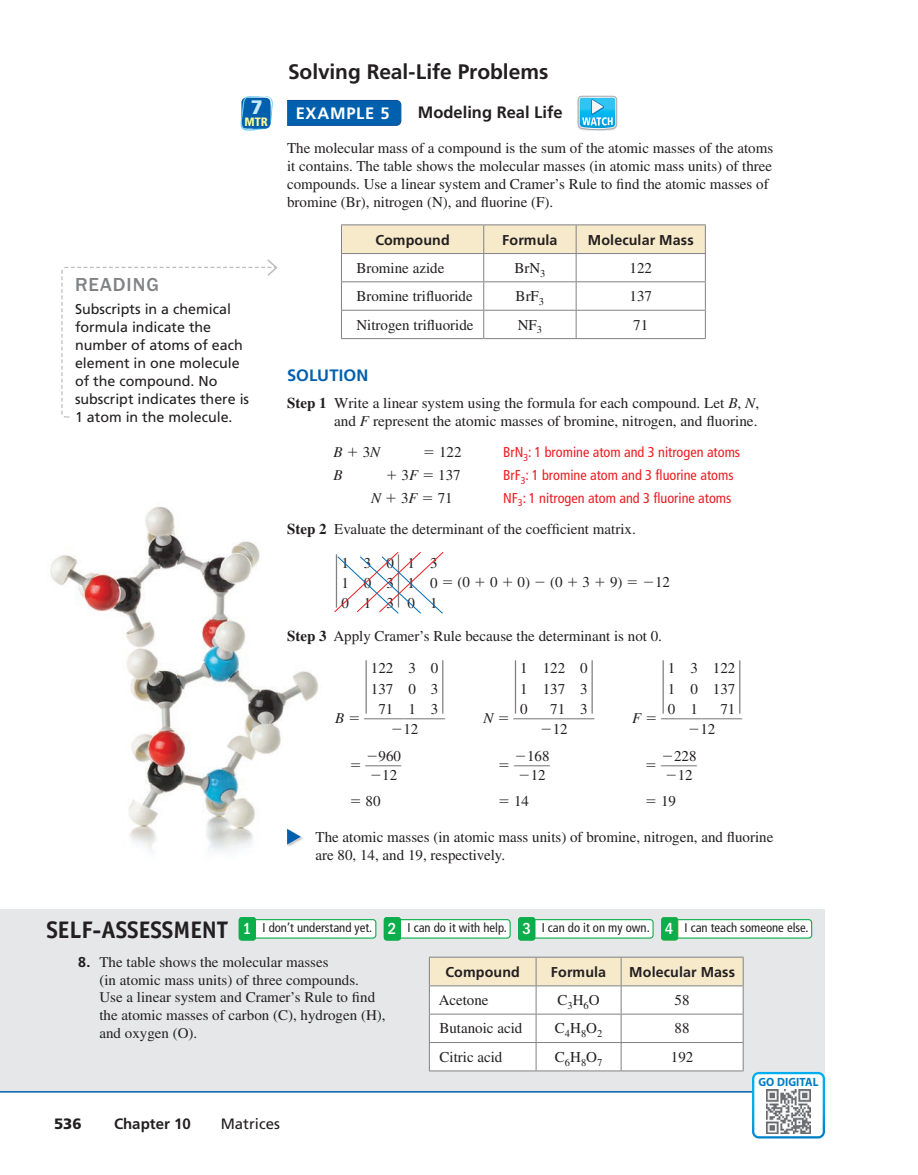
<style>
.page{position:relative;width:918px;height:1175px;background:#fff}
.page>*{position:absolute;margin:0;border:0;box-sizing:border-box;transform-origin:0 0}
.t1{font:700 21px "Frutiger LT Std";letter-spacing:-.005em;color:#231f20}
.t2{font:500 19.5px "ITC Franklin Gothic Std";letter-spacing:.045em;color:#808285}
.t3{font:900 19.5px "Frutiger LT Std";color:#c6eafa}
.t4{font:700 16.5px "Frutiger LT Std";color:#231f20}
.t5{font:700 16.5px "Frutiger LT Std";letter-spacing:.045em;color:#fff}
.t6{font:700 16.5px "Frutiger LT Std";letter-spacing:.005em;color:#0160ae}
.t7{font:15px/20.2px "Times LT Std";color:#231f20;text-align:justify}
.t8{font:700 15px "Frutiger LT Std";color:#231f20}
.t9{font:15px "Frutiger LT Std";color:#231f20}
.t10{font:italic 15px "Times LT Std";color:#231f20}
.t11{font:900 15px "Frutiger LT Std";color:#231f20}
.t12{font:14.85px/17.7px "Times LT Std";color:#231f20}
.t13{font:14.25px/18px "Frutiger LT Std";color:#231f20}
.t14{font:condensed 14.25px "Frutiger LT Std";color:#ee1d23}
.t15{font:700 14.25px "Frutiger LT Std";letter-spacing:.005em;color:#231f20}
.t16{font:condensed 12.75px "Frutiger LT Std";color:#231f20}
.t17{font:900 condensed 12.15px "Frutiger LT Std";color:#fff79a}
.t18{font:700 12px "Myriad Pro";letter-spacing:.01em;color:#007ec5;scale:.95 1}
.s1{font-weight:700}
.s2{font-style:italic}
.s3{font-family:"Officina Sans Std";font-weight:700;font-stretch:normal;font-size:24px}
.s4{font-family:"ITC Franklin Gothic Std";font-weight:500;font-size:16.5px;color:#fff}
.s5{font-family:"Frutiger LT Std";font-weight:700;font-size:14.25px}
</style>
<div class="page">
<img style="left:50px;top:507px;width:269px;height:345px">
<svg style="left:287px;top:100px;width:114px;height:26px;background:#035fac"></svg>
<hr style="left:484px;top:224px;width:222px;height:1px;background:#808285">
<hr style="left:484px;top:338px;width:222px;height:1px;background:#808285">
<hr style="left:341px;top:224px;width:143px;height:1px;background:#808285">
<svg style="left:341px;top:225px;width:365px;height:113px"></svg>
<hr style="left:341px;top:338px;width:143px;height:1px;background:#808285">
<img style="left:287px;top:828px;width:17px;height:19px">
<svg style="left:287px;top:828px;width:14px;height:16px"></svg>
<svg style="left:578px;top:96px;width:39px;height:35px"></svg>
<svg style="left:61px;top:259px;width:217px;height:159px"></svg>
<div style="left:0;top:909px;width:825px;height:183px;background:#e6e7e9"></div>
<hr style="left:0;top:1091px;width:825px;height:1px;background:#0160ae">
<svg style="left:239px;top:917px;width:138px;height:23px;background:#c7ead5"></svg>
<svg style="left:384px;top:917px;width:127px;height:23px;background:#c5e9d3"></svg>
<svg style="left:518px;top:917px;width:136px;height:23px;background:#c6ead4"></svg>
<svg style="left:661px;top:917px;width:151px;height:23px;background:#caebd7"></svg>
<hr style="left:536px;top:956px;width:208px;height:1px;background:#808285">
<hr style="left:536px;top:1070px;width:208px;height:1px;background:#808285">
<hr style="left:429px;top:956px;width:107px;height:1px;background:#808285">
<svg style="left:429px;top:957px;width:315px;height:113px;background:#f7f4ec"></svg>
<hr style="left:429px;top:1070px;width:107px;height:1px;background:#808285">
<svg style="left:752px;top:1071px;width:73px;height:67px"></svg>
<div style="left:754px;top:1074px;width:69px;height:62px;background:#fff;border-radius:4px"></div>
<img style="left:767px;top:1089px;width:43px;height:44px">
<svg style="left:241px;top:96px;width:32px;height:35px"></svg>
<svg style="left:334px;top:552px;width:110px;height:62px"></svg>
<h2 class="t3" style="left:251px;top:100px;width:13px">7</h2>
<p class="t17" style="left:244px;top:116px;width:25px">MTR</p>
<h2 class="t2" style="left:75px;top:273px;width:85px">READING</h2>
<p class="t13" style="left:75px;top:301px;width:176px">Subscripts in a chemical formula indicate the number of atoms of each element in one molecule of the compound. No subscript indicates there is<br>1 atom in the molecule.</p>
<h1 class="t1" style="left:288px;top:63px;width:262px">Solving Real-Life Problems</h1>
<p class="t5" style="left:296px;top:107px;width:95px">EXAMPLE 5</p>
<p class="t4" style="left:418px;top:106px;width:146px">Modeling Real Life</p>
<p class="t7" style="left:287px;top:140px;width:488px;line-height:18px;text-align:left">The molecular mass of a compound is the sum of the atomic masses of the atoms it contains. The table shows the molecular masses (in atomic mass units) of three compounds. Use a linear system and Cramer’s Rule to find the atomic masses of bromine (Br), nitrogen (N), and fluorine (F).</p>
<p class="t15" style="left:375px;top:234px;width:76px">Compound</p>
<p class="t15" style="left:502px;top:234px;width:57px">Formula</p>
<p class="t15" style="left:588px;top:234px;width:107px">Molecular Mass</p>
<p class="t7" style="left:356px;top:259px;width:89px">Bromine azide</p>
<p class="t7" style="left:514px;top:259px;width:33px">BrN<sub>3</sub></p>
<p class="t7" style="left:630px;top:259px;width:24px">122</p>
<p class="t7" style="left:356px;top:287px;width:118px">Bromine trifluoride</p>
<p class="t7" style="left:516px;top:287px;width:30px">BrF<sub>3</sub></p>
<p class="t7" style="left:630px;top:287px;width:24px">137</p>
<p class="t7" style="left:356px;top:316px;width:119px">Nitrogen trifluoride</p>
<p class="t7" style="left:518px;top:316px;width:26px">NF<sub>3</sub></p>
<p class="t7" style="left:633px;top:316px;width:16px">71</p>
<p class="t6" style="left:287px;top:368px;width:83px">SOLUTION</p>
<p class="t7" style="left:287px;top:395px;width:474px;line-height:18px;text-align:right"><span class="s1">Step 1</span> Write a linear system using the formula for each compound. Let <span class="s2">B</span>, <span class="s2">N</span>, and <span class="s2">F</span> represent the atomic masses of bromine, nitrogen, and fluorine.</p>
<p class="t10" style="left:334px;top:447px;width:11px">B</p>
<p class="t7" style="left:363px;top:444px;width:19px">3<span class="s2">N</span></p>
<p class="t7" style="left:439px;top:444px;width:24px">122</p>
<p class="t14" style="left:503px;top:447px;width:239px">BrN<sub>3</sub>: 1 bromine atom and 3 nitrogen atoms</p>
<p class="t10" style="left:334px;top:469px;width:11px">B</p>
<p class="t7" style="left:402px;top:466px;width:18px">3<span class="s2">F</span></p>
<p class="t7" style="left:438px;top:466px;width:24px">137</p>
<p class="t14" style="left:503px;top:469px;width:232px">BrF<sub>3</sub>: 1 bromine atom and 3 fluorine atoms</p>
<p class="t10" style="left:371px;top:492px;width:12px">N</p>
<p class="t7" style="left:401px;top:489px;width:18px">3<span class="s2">F</span></p>
<p class="t7" style="left:438px;top:489px;width:16px">71</p>
<p class="t14" style="left:503px;top:492px;width:230px">NF<sub>3</sub>: 1 nitrogen atom and 3 fluorine atoms</p>
<p class="t7" style="left:287px;top:520px;width:350px"><span class="s1">Step 2</span> Evaluate the determinant of the coefficient matrix.</p>
<p class="t7" style="left:341px;top:554px;width:9px">1<br>1<br>0</p>
<p class="t7" style="left:364px;top:554px;width:9px">3<br>0<br>1</p>
<p class="t7" style="left:386px;top:554px;width:9px">0<br>3<br>3</p>
<p class="t7" style="left:408px;top:554px;width:9px">1<br>1<br>0</p>
<p class="t7" style="left:430px;top:554px;width:9px">3<br>0<br>1</p>
<p class="t7" style="left:458px;top:573px;width:14px">(0</p>
<p class="t7" style="left:490px;top:573px;width:9px">0</p>
<p class="t7" style="left:518px;top:573px;width:46px">0) − (0</p>
<p class="t7" style="left:583px;top:573px;width:9px">3</p>
<p class="t7" style="left:610px;top:573px;width:61px">9) −12</p>
<p class="t7" style="left:287px;top:627px;width:376px"><span class="s1">Step 3</span> Apply Cramer’s Rule because the determinant is not 0.</p>
<p class="t10" style="left:335px;top:712px;width:11px">B</p>
<p class="t7" style="left:371px;top:659px;width:24px;text-align:center">122<br>137<br>71</p>
<p class="t7" style="left:408px;top:659px;width:9px">3<br>0<br>1</p>
<p class="t7" style="left:431px;top:659px;width:9px">0<br>3<br>3</p>
<p class="t7" style="left:391px;top:720px;width:29px">−12</p>
<p class="t10" style="left:484px;top:712px;width:12px">N</p>
<p class="t7" style="left:520px;top:659px;width:9px">1<br>1<br>0</p>
<p class="t7" style="left:543px;top:659px;width:24px;text-align:center">122<br>137<br>71</p>
<p class="t7" style="left:580px;top:659px;width:9px">0<br>3<br>3</p>
<p class="t7" style="left:540px;top:720px;width:29px">−12</p>
<p class="t10" style="left:632px;top:712px;width:11px">F</p>
<p class="t7" style="left:668px;top:659px;width:9px">1<br>1<br>0</p>
<p class="t7" style="left:690px;top:659px;width:9px">3<br>0<br>1</p>
<p class="t7" style="left:713px;top:659px;width:24px;text-align:center">122<br>137<br>71</p>
<p class="t7" style="left:688px;top:720px;width:29px">−12</p>
<p class="t7" style="left:366px;top:748px;width:36px;line-height:18.5px">−960 −12</p>
<p class="t7" style="left:515px;top:748px;width:36px;line-height:18.5px">−168 −12</p>
<p class="t7" style="left:662px;top:748px;width:36px;line-height:18.5px">−228 −12</p>
<p class="t7" style="left:366px;top:792px;width:16px">80</p>
<p class="t7" style="left:514px;top:792px;width:16px">14</p>
<p class="t7" style="left:661px;top:792px;width:16px">19</p>
<p class="t7" style="left:316px;top:829px;width:459px;line-height:18px">The atomic masses (in atomic mass units) of bromine, nitrogen, and fluorine are 80, 14, and 19, respectively.</p>
<p class="t16" style="left:46px;top:922px;width:764px"><span class="s3">SELF-ASSESSMENT</span> <span class="s4">1</span> I don’t understand yet. <span class="s4">2</span> I can do it with help. <span class="s4">3</span> I can do it on my own. <span class="s4">4</span> I can teach someone else.</p>
<p class="t12" style="left:99px;top:954px;width:288px;text-indent:-21px"><span class="s5">8.</span> The table shows the molecular masses<br>(in atomic mass units) of three compounds.<br>Use a linear system and Cramer’s Rule to find the atomic masses of carbon (C), hydrogen (H), and oxygen (O).</p>
<p class="t15" style="left:446px;top:966px;width:76px">Compound</p>
<p class="t15" style="left:551px;top:966px;width:57px">Formula</p>
<p class="t15" style="left:629px;top:966px;width:107px">Molecular Mass</p>
<p class="t7" style="left:439px;top:991px;width:51px">Acetone</p>
<p class="t7" style="left:558px;top:991px;width:44px">C<sub>3</sub>H<sub>6</sub>O</p>
<p class="t7" style="left:675px;top:991px;width:16px">58</p>
<p class="t7" style="left:439px;top:1019px;width:84px">Butanoic acid</p>
<p class="t7" style="left:555px;top:1019px;width:49px">C<sub>4</sub>H<sub>8</sub>O<sub>2</sub></p>
<p class="t7" style="left:675px;top:1019px;width:16px">88</p>
<p class="t7" style="left:439px;top:1048px;width:64px">Citric acid</p>
<p class="t7" style="left:555px;top:1048px;width:49px">C<sub>6</sub>H<sub>8</sub>O<sub>7</sub></p>
<p class="t7" style="left:671px;top:1048px;width:24px">192</p>
<p class="t11" style="left:54px;top:1117px;width:29px">536</p>
<p class="t8" style="left:114px;top:1117px;width:78px">Chapter 10</p>
<p class="t9" style="left:221px;top:1117px;width:61px">Matrices</p>
<p class="t18" style="left:758px;top:1075px;width:65px">GO DIGITAL</p>
</div>
